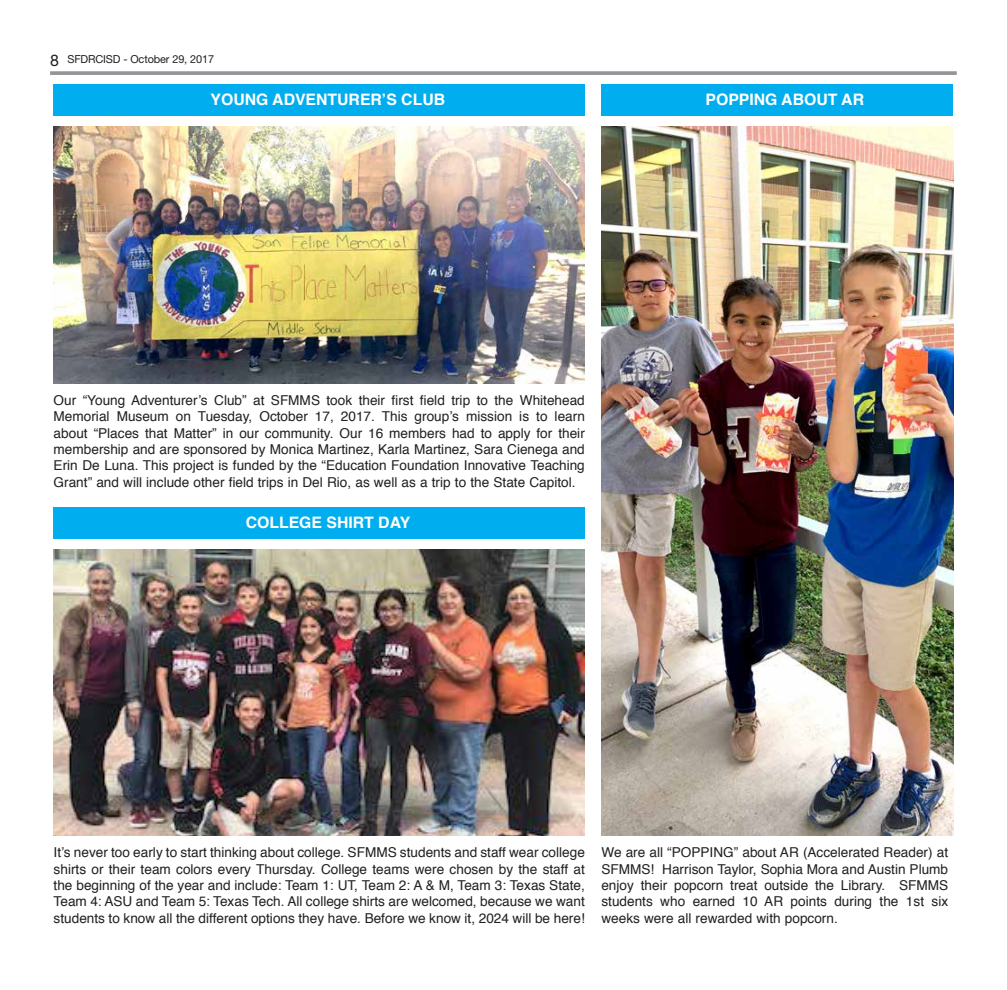
<style>
.page{position:relative;width:1007px;height:990px;background:#fff}
.page>*{position:absolute;margin:0;border:0;box-sizing:border-box;transform-origin:0 0}
.t1{font:700 15.75px "Helvetica";color:#fff}
.t2{font:13.62px/16.4px "Helvetica";color:#231f20;text-align:justify}
.t3{font:11px "Helvetica Neue";letter-spacing:-.01em;color:#231f20}
.s1{font-size:16px}
</style>
<div class="page">
<svg style="left:50px;top:71px;width:906px;height:4px;background:#9b9d9f"></svg>
<img style="left:54px;top:127px;width:530px;height:256px">
<img style="left:54px;top:549px;width:530px;height:287px">
<img style="left:601px;top:127px;width:351px;height:709px">
<div style="left:54px;top:84px;width:530px;height:32px;background:#00aeef"></div>
<div style="left:54px;top:507px;width:530px;height:31px;background:#00aeef"></div>
<div style="left:601px;top:84px;width:351px;height:32px;background:#00aeef"></div>
<p class="t3" style="left:50px;top:53px;width:165px"><span class="s1">8</span> SFDRCISD - October 29, 2017</p>
<p class="t1" style="left:210px;top:89px;width:236px">YOUNG ADVENTURER’S CLUB</p>
<p class="t2" style="left:54px;top:393px;width:532px">Our “Young Adventurer’s Club” at SFMMS took their first field trip to the Whitehead Memorial Museum on Tuesday, October 17, 2017. This group’s mission is to learn about “Places that Matter” in our community. Our 16 members had to apply for their membership and are sponsored by Monica Martinez, Karla Martinez, Sara Cienega and Erin De Luna. This project is funded by the “Education Foundation Innovative Teaching Grant” and will include other field trips in Del Rio, as well as a trip to the State Capitol.</p>
<p class="t1" style="left:246px;top:512px;width:166px">COLLEGE SHIRT DAY</p>
<p class="t1" style="left:705px;top:89px;width:160px">POPPING ABOUT AR</p>
<p class="t2" style="left:54px;top:845px;width:532px">It’s never too early to start thinking about college. SFMMS students and staff wear college shirts or their team colors every Thursday. College teams were chosen by the staff at the beginning of the year and include: Team 1: UT, Team 2: A &amp; M, Team 3: Texas State, Team 4: ASU and Team 5: Texas Tech. All college shirts are welcomed, because we want students to know all the different options they have. Before we know it, 2024 will be here!</p>
<p class="t2" style="left:601px;top:845px;width:348px">We are all “POPPING” about AR (Accelerated Reader) at SFMMS! Harrison Taylor, Sophia Mora and Austin Plumb enjoy their popcorn treat outside the Library. SFMMS students who earned 10 AR points during the 1st six weeks were all rewarded with popcorn.</p>
</div>
